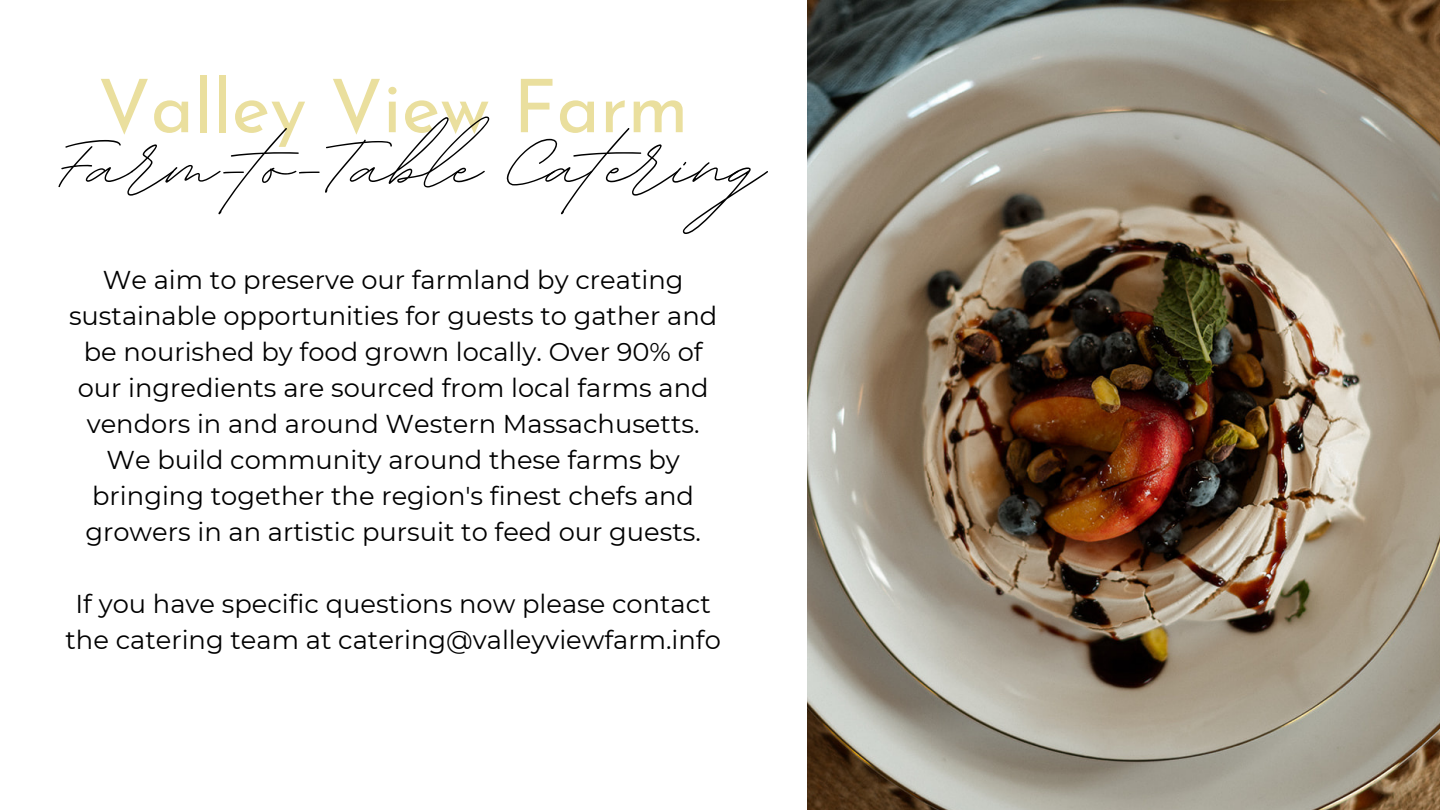
<style>
.page{position:relative;width:1440px;height:810px;background:#fff}
.page>*{position:absolute;margin:0;border:0;box-sizing:border-box;transform-origin:0 0}
.t1{font:127.5px "BD Script";color:#000}
.t2{font:73.8px "Josefin Sans";color:#eadf9e}
.t3{font:25.8px/36px "Montserrat";color:#000;text-align:center}
</style>
<div class="page">
<img style="left:808px;top:0;width:632px;height:810px">
<h2 class="t2" style="left:98px;top:77px;width:592px">Valley View Farm</h2>
<h1 class="t1" style="left:55px;top:81px;width:711px">Farm-to-Table Catering</h1>
<p class="t3" style="left:69px;top:261px;width:650px">We aim to preserve our farmland by creating sustainable opportunities for guests to gather and be nourished by food grown locally. Over 90% of our ingredients are sourced from local farms and vendors in and around Western Massachusetts.<br>We build community around these farms by bringing together the region's finest chefs and growers in an artistic pursuit to feed our guests.</p>
<p class="t3" style="left:65px;top:585px;width:657px">If you have specific questions now please contact the catering team at catering@valleyviewfarm.info</p>
</div>
